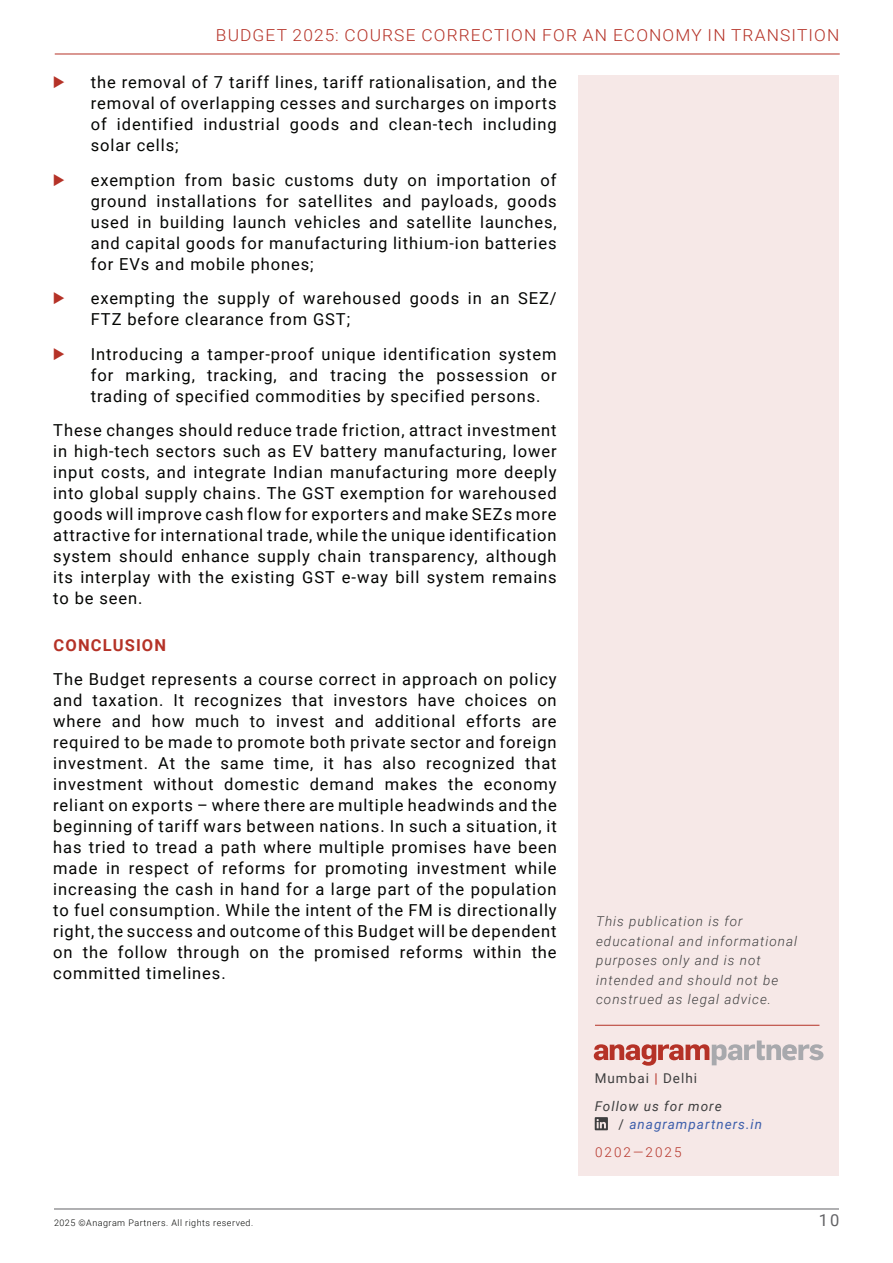
<style>
.page{position:relative;width:893px;height:1263px;background:#fff}
.page>*{position:absolute;margin:0;border:0;box-sizing:border-box;transform-origin:0 0}
.t1{font:16.5px/21px "Roboto";letter-spacing:.055em;color:#040503;text-align:justify}
.t2{font:300 16.5px "Roboto";letter-spacing:.065em;color:#b53227;scale:1.05 1}
.t3{font:700 16.5px "Roboto";letter-spacing:.07em;color:#b53227}
.t4{font:16.5px "Roboto";color:#636366}
.t5{font:italic 300 13.5px/19.5px "Roboto";letter-spacing:.075em;color:#3e3e3f}
.t6{font:italic 13.5px/18px "Roboto";letter-spacing:.075em;color:#3c5eab}
.t7{font:13.5px "Roboto";letter-spacing:.075em;color:#3e3e3f}
.t8{font:300 13.5px "Roboto";letter-spacing:.15em;color:#b53227}
.t9{font:300 9px "Roboto";letter-spacing:.055em;color:#040503}
.s1{color:#b53227}
.s2{color:#3e3e3f}
.s3{font-style:normal;color:#3e3e3f}
</style>
<div class="page">
<hr style="left:54px;top:1209px;width:785px;height:1px;background:#636366">
<hr style="left:55px;top:54px;width:785px;height:1px;background:#b53227">
<div style="left:578px;top:76px;width:261px;height:1100px;background:#f6e8e7"></div>
<hr style="left:595px;top:1025px;width:224px;height:1px;background:#b53227">
<svg style="left:594px;top:1040px;width:229px;height:26px"></svg>
<svg style="left:595px;top:1117px;width:13px;height:13px"></svg>
<p class="t2" style="left:216px;top:23px;width:595px">BUDGET 2025: COURSE CORRECTION FOR AN ECONOMY IN TRANSITION</p>
<p class="t1" style="left:91px;top:71px;width:467px">the removal of 7 tariff lines, tariff rationalisation, and the removal of overlapping cesses and surcharges on imports of identified industrial goods and clean-tech including solar cells;</p>
<p class="t1" style="left:91px;top:169px;width:467px">exemption from basic customs duty on importation of ground installations for satellites and payloads, goods used in building launch vehicles and satellite launches, and capital goods for manufacturing lithium-ion batteries for EVs and mobile phones;</p>
<p class="t1" style="left:91px;top:287px;width:467px">exempting the supply of warehoused goods in an SEZ/<br>FTZ before clearance from GST;</p>
<p class="t1" style="left:91px;top:343px;width:467px">Introducing a tamper-proof unique identification system for marking, tracking, and tracing the possession or trading of specified commodities by specified persons.</p>
<p class="t1" style="left:53px;top:419px;width:505px">These changes should reduce trade friction, attract investment in high-tech sectors such as EV battery manufacturing, lower input costs, and integrate Indian manufacturing more deeply into global supply chains. The GST exemption for warehoused goods will improve cash flow for exporters and make SEZs more attractive for international trade, while the unique identification system should enhance supply chain transparency, although its interplay with the existing GST e-way bill system remains to be seen.</p>
<p class="t3" style="left:54px;top:633px;width:114px">CONCLUSION</p>
<p class="t1" style="left:53px;top:668px;width:505px">The Budget represents a course correct in approach on policy and taxation. It recognizes that investors have choices on where and how much to invest and additional efforts are required to be made to promote both private sector and foreign investment. At the same time, it has also recognized that investment without domestic demand makes the economy reliant on exports – where there are multiple headwinds and the beginning of tariff wars between nations. In such a situation, it has tried to tread a path where multiple promises have been made in respect of reforms for promoting investment while increasing the cash in hand for a large part of the population to fuel consumption. While the intent of the FM is directionally right, the success and outcome of this Budget will be dependent on the follow through on the promised reforms within the committed timelines.</p>
<p class="t5" style="left:596px;top:911px;width:203px">This publication is for educational and informational purposes only and is not intended and should not be construed as legal advice.</p>
<p class="t7" style="left:595px;top:1069px;width:104px">Mumbai <span class="s1">|</span> Delhi</p>
<p class="t6" style="left:618px;top:1097px;width:145px;text-indent:-24px"><span class="s2">Follow us for more<br></span><span class="s3">/</span> anagrampartners.in</p>
<p class="t8" style="left:595px;top:1142px;width:88px">0202―2025</p>
<p class="t9" style="left:54px;top:1217px;width:201px">2025 ©Anagram Partners. All rights reserved.</p>
<p class="t4" style="left:819px;top:1209px;width:22px">10</p>
</div>
